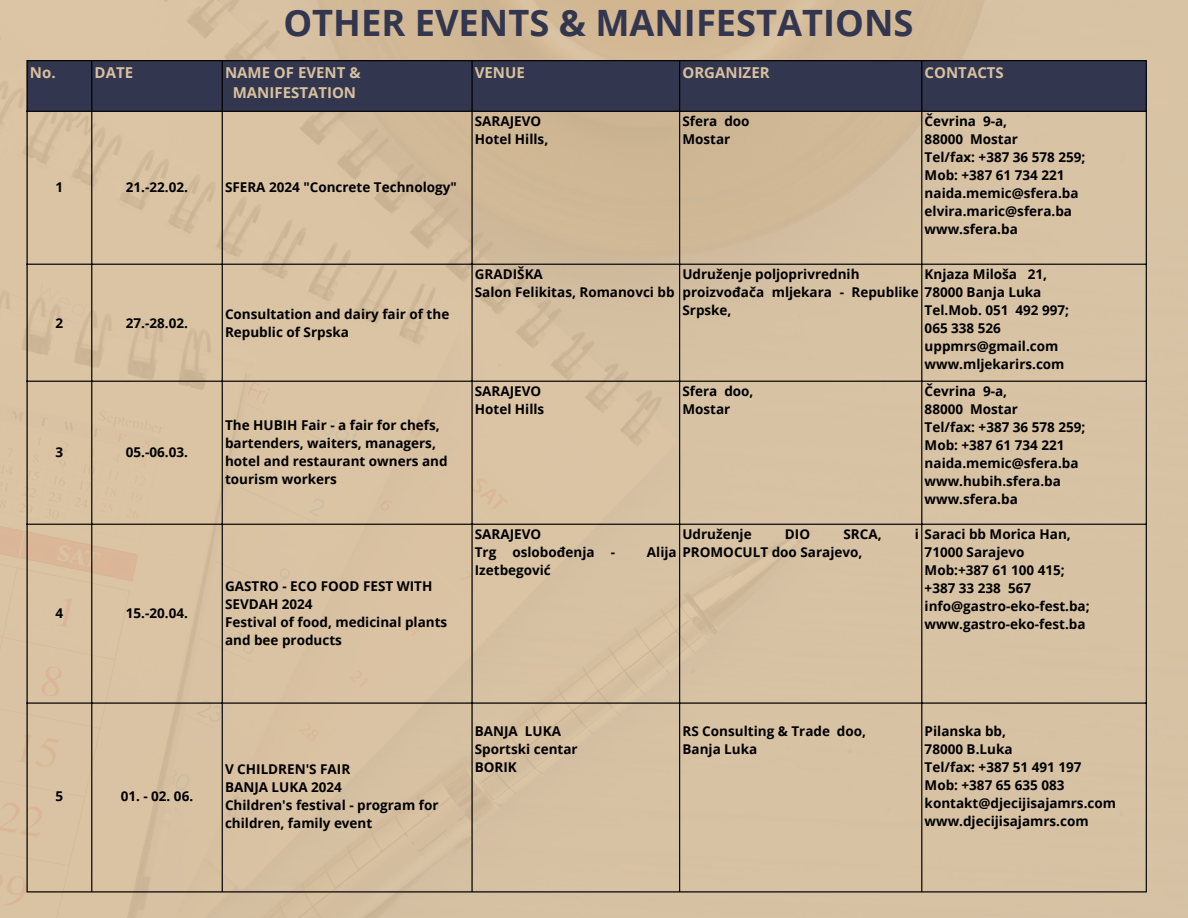
<style>
.page{position:relative;width:1188px;height:918px;background:#fff}
.page>*{position:absolute;margin:0;border:0;box-sizing:border-box;transform-origin:0 0}
.t1{font:700 36.3px "Open Sans";color:#32364e}
.t2{font:700 15px "Open Sans";color:#d9c19d}
.t3{font:700 13.5px/18px "Open Sans";color:#000}
</style>
<div class="page">
<img style="left:0;top:0;width:1188px;height:918px">
<div style="left:28px;top:61px;width:1118px;height:50px;background:#32364f"></div>
<hr style="left:27px;top:61px;width:1px;height:830px;background:#000">
<hr style="left:91px;top:61px;width:1px;height:830px;background:#000">
<hr style="left:222px;top:61px;width:1px;height:830px;background:#000">
<hr style="left:471px;top:61px;width:2px;height:830px;background:#000">
<hr style="left:679px;top:61px;width:1px;height:830px;background:#000">
<hr style="left:921px;top:61px;width:1px;height:830px;background:#000">
<hr style="left:1146px;top:61px;width:1px;height:830px;background:#000">
<hr style="left:27px;top:60px;width:1120px;height:1px;background:#000">
<hr style="left:27px;top:111px;width:1120px;height:1px;background:#000">
<hr style="left:27px;top:264px;width:1120px;height:1px;background:#000">
<hr style="left:27px;top:381px;width:1120px;height:1px;background:#000">
<hr style="left:27px;top:524px;width:1120px;height:1px;background:#000">
<hr style="left:27px;top:702px;width:1120px;height:2px;background:#000">
<hr style="left:27px;top:891px;width:1120px;height:1px;background:#000">
<p class="t1" style="left:283px;top:-3px;width:632px">OTHER EVENTS &amp; MANIFESTATIONS</p>
<p class="t2" style="left:30px;top:62px;width:27px">No.</p>
<h1 class="t2" style="left:95px;top:62px;width:40px">DATE</h1>
<p class="t2" style="left:225px;top:62px;width:137px">NAME OF EVENT &amp;</p>
<p class="t2" style="left:233px;top:82px;width:125px">MANIFESTATION</p>
<p class="t3" style="left:56px;top:177px;width:9px">1</p>
<p class="t3" style="left:126px;top:177px;width:64px">21.-22.02.</p>
<p class="t3" style="left:225px;top:177px;width:233px">SFERA 2024 "Concrete Technology"</p>
<p class="t3" style="left:56px;top:314px;width:9px">2</p>
<p class="t3" style="left:126px;top:314px;width:64px">27.-28.02.</p>
<p class="t3" style="left:225px;top:305px;width:226px">Consultation and dairy fair of the<br>Republic of Srpska</p>
<p class="t3" style="left:56px;top:443px;width:9px">3</p>
<p class="t3" style="left:126px;top:443px;width:64px">05.-06.03.</p>
<p class="t3" style="left:225px;top:416px;width:224px">The HUBIH Fair - a fair for chefs, bartenders, waiters, managers, hotel and restaurant owners and tourism workers</p>
<p class="t3" style="left:56px;top:604px;width:9px">4</p>
<p class="t3" style="left:126px;top:604px;width:64px">15.-20.04.</p>
<p class="t3" style="left:225px;top:577px;width:209px">GASTRO - ECO FOOD FEST WITH<br>SEVDAH 2024</p>
<p class="t3" style="left:225px;top:613px;width:224px">Festival of food, medicinal plants and bee products</p>
<p class="t2" style="left:475px;top:62px;width:52px">VENUE</p>
<p class="t2" style="left:682px;top:62px;width:89px">ORGANIZER</p>
<p class="t2" style="left:925px;top:62px;width:81px">CONTACTS</p>
<p class="t3" style="left:475px;top:112px;width:68px">SARAJEVO</p>
<p class="t3" style="left:475px;top:130px;width:75px">Hotel Hills,</p>
<p class="t3" style="left:682px;top:112px;width:69px">Sfera doo</p>
<p class="t3" style="left:682px;top:130px;width:49px">Mostar</p>
<p class="t3" style="left:925px;top:112px;width:84px">Čevrina 9-a,</p>
<p class="t3" style="left:925px;top:130px;width:95px">88000 Mostar</p>
<p class="t3" style="left:925px;top:148px;width:162px">Tel/fax: +387 36 578 259;</p>
<p class="t3" style="left:925px;top:166px;width:141px">Mob: +387 61 734 221</p>
<p class="t3" style="left:925px;top:184px;width:155px">naida.memic@sfera.ba</p>
<p class="t3" style="left:925px;top:202px;width:149px">elvira.maric@sfera.ba</p>
<p class="t3" style="left:925px;top:220px;width:95px">www.sfera.ba</p>
<p class="t3" style="left:475px;top:265px;width:70px">GRADIŠKA</p>
<p class="t3" style="left:475px;top:283px;width:201px">Salon Felikitas, Romanovci bb</p>
<p class="t3" style="left:475px;top:382px;width:68px">SARAJEVO</p>
<p class="t3" style="left:475px;top:400px;width:71px">Hotel Hills</p>
<p class="t3" style="left:682px;top:265px;width:179px">Udruženje poljoprivrednih</p>
<p class="t3" style="left:682px;top:283px;width:361px">proizvođača mljekara - Republike 78000 Banja Luka<br>Srpske,</p>
<p class="t3" style="left:925px;top:265px;width:124px">Knjaza Miloša 21,</p>
<p class="t3" style="left:925px;top:301px;width:146px">Tel.Mob. 051 492 997;</p>
<p class="t3" style="left:925px;top:319px;width:78px">065 338 526</p>
<p class="t3" style="left:925px;top:337px;width:135px">uppmrs@gmail.com</p>
<p class="t3" style="left:925px;top:355px;width:141px">www.mljekarirs.com</p>
<p class="t3" style="left:682px;top:382px;width:73px">Sfera doo,</p>
<p class="t3" style="left:682px;top:400px;width:49px">Mostar</p>
<p class="t3" style="left:925px;top:382px;width:84px">Čevrina 9-a,</p>
<p class="t3" style="left:925px;top:400px;width:95px">88000 Mostar</p>
<p class="t3" style="left:925px;top:418px;width:162px">Tel/fax: +387 36 578 259;</p>
<p class="t3" style="left:925px;top:436px;width:141px">Mob: +387 61 734 221</p>
<p class="t3" style="left:925px;top:454px;width:155px">naida.memic@sfera.ba</p>
<p class="t3" style="left:925px;top:472px;width:138px">www.hubih.sfera.ba</p>
<p class="t3" style="left:925px;top:490px;width:95px">www.sfera.ba</p>
<p class="t3" style="left:682px;top:525px;width:71px">Udruženje</p>
<p class="t3" style="left:785px;top:525px;width:27px">DIO</p>
<p class="t3" style="left:843px;top:525px;width:40px">SRCA,</p>
<p class="t3" style="left:915px;top:525px;width:157px">i Saraci bb Morica Han,</p>
<p class="t3" style="left:925px;top:543px;width:101px">71000 Sarajevo</p>
<p class="t3" style="left:925px;top:561px;width:142px">Mob:+387 61 100 415;</p>
<p class="t3" style="left:925px;top:579px;width:108px">+387 33 238 567</p>
<p class="t3" style="left:925px;top:597px;width:167px">info@gastro-eko-fest.ba;</p>
<p class="t3" style="left:925px;top:615px;width:162px">www.gastro-eko-fest.ba</p>
<p class="t3" style="left:475px;top:525px;width:68px">SARAJEVO</p>
<p class="t3" style="left:475px;top:543px;width:142px">Trg oslobođenja -</p>
<p class="t3" style="left:647px;top:543px;width:217px">Alija PROMOCULT doo Sarajevo,</p>
<p class="t3" style="left:475px;top:561px;width:78px">Izetbegović</p>
<p class="t3" style="left:56px;top:787px;width:9px">5</p>
<p class="t3" style="left:121px;top:787px;width:74px">01. - 02. 06.</p>
<p class="t3" style="left:225px;top:760px;width:127px">V CHILDREN'S FAIR</p>
<p class="t3" style="left:225px;top:778px;width:118px">BANJA LUKA 2024</p>
<p class="t3" style="left:225px;top:796px;width:215px">Children's festival - program for children, family event</p>
<p class="t3" style="left:475px;top:722px;width:88px">BANJA LUKA</p>
<p class="t3" style="left:475px;top:740px;width:104px">Sportski centar</p>
<p class="t3" style="left:475px;top:758px;width:44px">BORIK</p>
<p class="t3" style="left:682px;top:722px;width:185px">RS Consulting &amp; Trade doo,</p>
<p class="t3" style="left:682px;top:740px;width:76px">Banja Luka</p>
<p class="t3" style="left:925px;top:722px;width:83px">Pilanska bb,</p>
<p class="t3" style="left:925px;top:740px;width:89px">78000 B.Luka</p>
<p class="t3" style="left:925px;top:758px;width:158px">Tel/fax: +387 51 491 197</p>
<p class="t3" style="left:925px;top:776px;width:141px">Mob: +387 65 635 083</p>
<p class="t3" style="left:925px;top:794px;width:193px">kontakt@djecijisajamrs.com</p>
<p class="t3" style="left:925px;top:812px;width:165px">www.djecijisajamrs.com</p>
</div>
